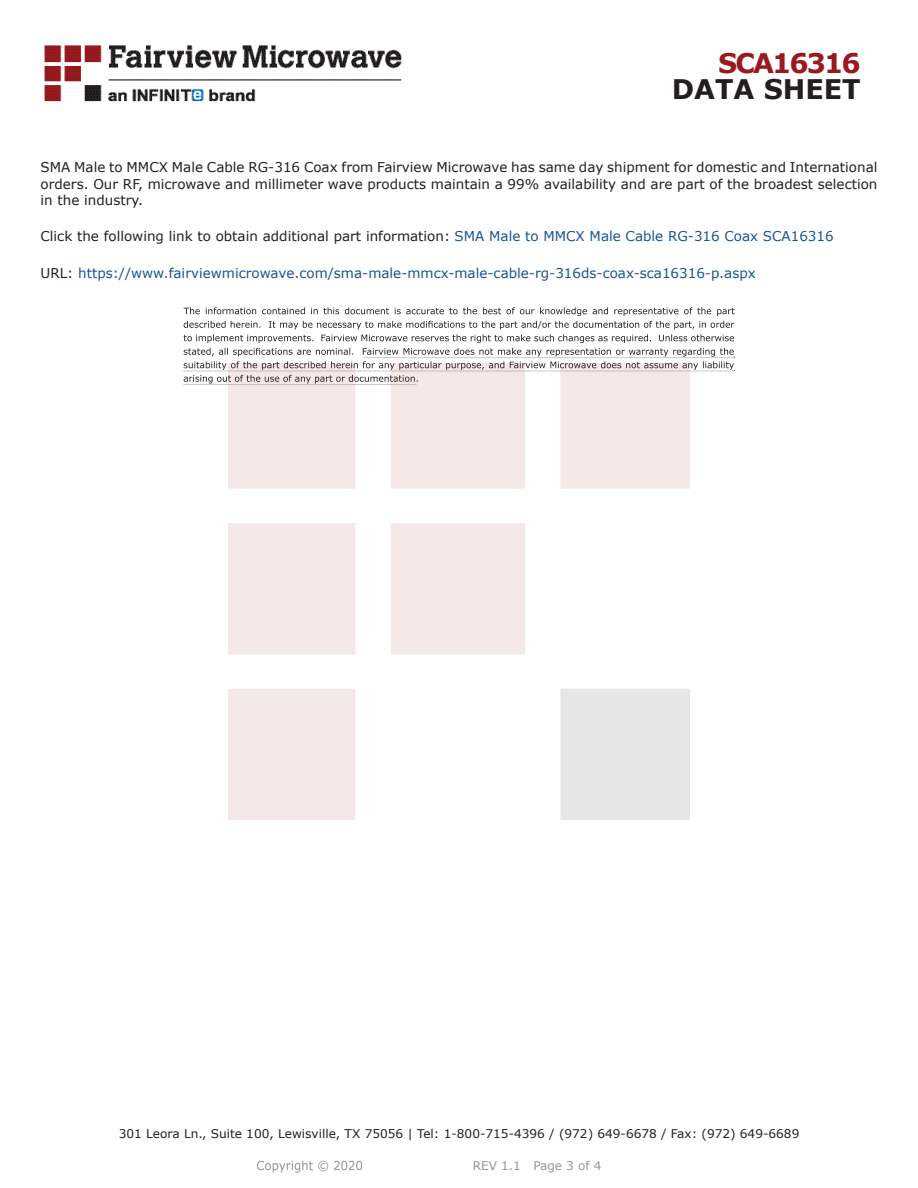
<style>
.page{position:relative;width:918px;height:1188px;background:#fff}
.page>*{position:absolute;margin:0;border:0;box-sizing:border-box;transform-origin:0 0}
.t1{font:700 27px "Verdana";color:#231f20}
.FM{font:700 27px "Verdana";letter-spacing:-.07em;color:#981a1e}
.Web_Description_Para{font:13.5px/16.2px "Verdana";color:#231f20;text-align:justify}
.URL_para{font:13.5px "Verdana";color:#1a5392}
.t2{font:12px "Verdana";color:#231f20}
.REV_Info{font:12px "Verdana";color:#939598}
.s1{color:#1a5392}
.s2{color:#231f20}
</style>
<div class="page">
<svg style="left:184px;top:307px;width:551px;height:77px"></svg>
<hr style="left:363px;top:357px;width:372px;height:1px;background:#231f20">
<hr style="left:183px;top:371px;width:551px;height:1px;background:#231f20">
<hr style="left:183px;top:384px;width:234px;height:1px;background:#231f20">
<img style="left:257px;top:1160px;width:106px;height:13px">
<img style="left:228px;top:364px;width:462px;height:456px">
<img style="left:44px;top:45px;width:358px;height:57px">
<p class="FM" style="left:718px;top:44px;width:144px">SCA16316</p>
<p class="t1" style="left:672px;top:70px;width:191px">DATA SHEET</p>
<p class="Web_Description_Para" style="left:40px;top:159px;width:839px">SMA Male to MMCX Male Cable RG-316 Coax from Fairview Microwave has same day shipment for domestic and International orders. Our RF, microwave and millimeter wave products maintain a 99% availability and are part of the broadest selection in the industry.</p>
<p class="Web_Description_Para" style="left:40px;top:228px;width:795px">Click the following link to obtain additional part information: <span class="s1">SMA Male to MMCX Male Cable RG-316 Coax SCA16316</span></p>
<p class="URL_para" style="left:40px;top:263px;width:717px"><span class="s2">URL:</span> https://www.fairviewmicrowave.com/sma-male-mmcx-male-cable-rg-316ds-coax-sca16316-p.aspx</p>
<p class="t2" style="left:119px;top:1125px;width:682px">301 Leora Ln., Suite 100, Lewisville, TX 75056 | Tel: 1-800-715-4396 / (972) 649-6678 / Fax: (972) 649-6689</p>
<p class="REV_Info" style="left:473px;top:1157px;width:130px">REV 1.1 Page 3 of 4</p>
</div>
